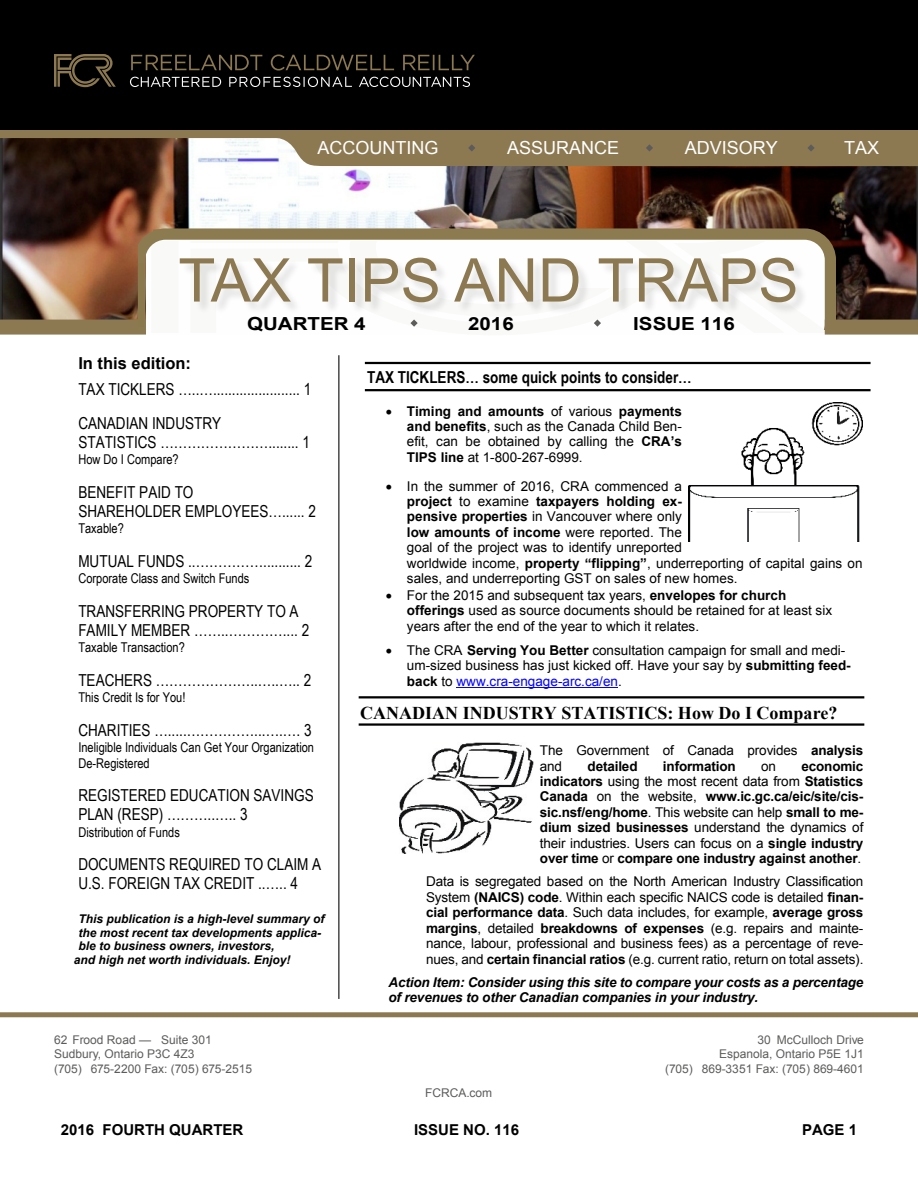
<style>
.page{position:relative;width:918px;height:1188px;background:#fff}
.page>*{position:absolute;margin:0;border:0;box-sizing:border-box;transform-origin:0 0}
.t1{font:60.3px "Arial";color:#8c7951}
.t2{font:700 18px "Times New Roman";color:#000}
.t3{font:18px "Arial";color:#fff}
.t4{font:700 18px "Arial";color:#000;scale:1.14 1}
.t5{font:16.5px/18.9px "Arial Narrow";color:#000}
.t6{font:700 16.5px "Arial Narrow";color:#000}
.t7{font:700 16.5px "Arial";color:#000}
.t8{font:700 15px "Arial";color:#000}
.t9{font:13.5px/15.5px "Arial";color:#000}
.t10{font:700 13.5px/15.5px "Arial";letter-spacing:-.01em;color:#000;text-align:justify}
.t11{font:13.5px/15.5px "Arial Narrow";color:#000}
.t12{font:italic 700 13.5px/15.5px "Arial";letter-spacing:-.01em;color:#000}
.t13{font:12px/14.4px "Arial";color:#5c5c5b}
.t14{font:italic 700 12px "Arial";color:#000}
.s1{font-weight:700}
.s2{color:#00f}
.s3{font-weight:400}
</style>
<div class="page">
<img style="left:0;top:166px;width:918px;height:154px">
<svg style="left:0;top:130px;width:918px;height:36px;fill:#8c7951"></svg>
<div style="left:0;top:0;width:918px;height:130px;background:#000"></div>
<div style="left:0;top:1012px;width:918px;height:5px;background:#8c7951"></div>
<svg style="left:468px;top:144px;width:7px;height:8px"></svg>
<svg style="left:646px;top:144px;width:7px;height:8px"></svg>
<svg style="left:807px;top:144px;width:8px;height:8px"></svg>
<div style="left:0;top:320px;width:158px;height:15px;background:#8c7951"></div>
<svg style="left:54px;top:54px;width:62px;height:33px"></svg>
<svg style="left:131px;top:55px;width:131px;height:15px"></svg>
<svg style="left:271px;top:55px;width:123px;height:16px"></svg>
<svg style="left:403px;top:55px;width:72px;height:15px"></svg>
<svg style="left:130px;top:77px;width:91px;height:10px"></svg>
<svg style="left:229px;top:77px;width:123px;height:10px"></svg>
<svg style="left:359px;top:77px;width:111px;height:10px"></svg>
<svg style="left:139px;top:229px;width:697px;height:101px"></svg>
<div style="left:138px;top:263px;width:6px;height:64px;background:#8a794d"></div>
<div style="left:825px;top:320px;width:93px;height:15px;background:#8c7951"></div>
<hr style="left:365px;top:362px;width:506px;height:2px;background:#000">
<hr style="left:365px;top:389px;width:506px;height:2px;background:#000">
<hr style="left:338px;top:355px;width:1px;height:644px;background:#000">
<hr style="left:359px;top:696px;width:505px;height:2px;background:#000">
<hr style="left:359px;top:723px;width:505px;height:3px;background:#000">
<hr style="left:457px;top:687px;width:161px;height:1px;background:#00f">
<img style="left:689px;top:402px;width:174px;height:139px">
<img style="left:400px;top:743px;width:133px;height:111px">
<h2 class="t3" style="left:317px;top:141px;width:123px">ACCOUNTING</h2>
<h2 class="t3" style="left:507px;top:141px;width:114px">ASSURANCE</h2>
<h2 class="t3" style="left:685px;top:141px;width:95px">ADVISORY</h2>
<h2 class="t3" style="left:844px;top:141px;width:36px">TAX</h2>
<h1 class="t1" style="left:178px;top:258px;width:622px">TAX TIPS AND TRAPS</h1>
<h2 class="t4" style="left:247px;top:317px;width:106px">QUARTER 4</h2>
<h2 class="t4" style="left:468px;top:317px;width:42px">2016</h2>
<h2 class="t4" style="left:633px;top:317px;width:91px">ISSUE 116</h2>
<p class="t6" style="left:367px;top:371px;width:326px">TAX TICKLERS… some quick points to consider…</p>
<p class="t7" style="left:78px;top:357px;width:114px">In this edition:</p>
<p class="t5" style="left:78px;top:373px;width:234px;line-height:34.5px">TAX TICKLERS …..…....................... 1<br>CANADIAN INDUSTRY</p>
<p class="t5" style="left:78px;top:434px;width:233px">STATISTICS ……………………........ 1</p>
<p class="t11" style="left:78px;top:453px;width:102px">How Do I Compare?</p>
<p class="t5" style="left:78px;top:484px;width:239px">BENEFIT PAID TO<br>SHAREHOLDER EMPLOYEES…...... 2</p>
<p class="t11" style="left:78px;top:522px;width:47px">Taxable?</p>
<p class="t5" style="left:78px;top:553px;width:236px">MUTUAL FUNDS ..…………….......... 2</p>
<p class="t11" style="left:78px;top:572px;width:173px">Corporate Class and Switch Funds</p>
<p class="t5" style="left:78px;top:603px;width:232px">TRANSFERRING PROPERTY TO A<br>FAMILY MEMBER ……..………….... 2</p>
<p class="t11" style="left:78px;top:641px;width:108px">Taxable Transaction?</p>
<p class="t5" style="left:78px;top:672px;width:235px">TEACHERS …………………..…..….. 2</p>
<p class="t11" style="left:78px;top:691px;width:109px">This Credit Is for You!</p>
<p class="t5" style="left:78px;top:722px;width:235px">CHARITIES ….....……………...….…. 3</p>
<p class="t11" style="left:78px;top:741px;width:237px">Ineligible Individuals Can Get Your Organization<br>De-Registered</p>
<p class="t5" style="left:78px;top:788px;width:237px">REGISTERED EDUCATION SAVINGS<br>PLAN (RESP) ………..….. 3</p>
<p class="t11" style="left:78px;top:825px;width:103px">Distribution of Funds</p>
<p class="t5" style="left:78px;top:857px;width:244px">DOCUMENTS REQUIRED TO CLAIM A<br>U.S. FOREIGN TAX CREDIT ..….. 4</p>
<p class="t14" style="left:78px;top:914px;width:248px">This publication is a high-level summary of</p>
<p class="t14" style="left:78px;top:928px;width:244px">the most recent tax developments applica-</p>
<p class="t14" style="left:78px;top:942px;width:198px">ble to business owners, investors,</p>
<p class="t14" style="left:74px;top:955px;width:218px">and high net worth individuals. Enjoy!</p>
<p class="t9" style="left:407px;top:405px;width:277px;text-align:justify;text-indent:-21px">• <span class="s1">Timing and amounts</span> of various <span class="s1">payments and benefits</span>, such as the Canada Child Ben&shy;efit, can be obtained by calling the <span class="s1">CRA’s TIPS line</span> at 1-800-267-6999.</p>
<p class="t9" style="left:407px;top:479px;width:457px;text-indent:-21px">• In the summer of 2016, CRA commenced a<br><span class="s1">project</span> to examine <span class="s1">taxpayers holding ex-<br>pensive properties</span> in Vancouver where only<br><span class="s1">low amounts of income</span> were reported. The<br>goal of the project was to identify unreported<br>worldwide income, <span class="s1">property “flipping”</span>, underreporting of capital gains on sales, and underreporting GST on sales of new homes.</p>
<p class="t9" style="left:407px;top:589px;width:427px;text-indent:-21px">• For the 2015 and subsequent tax years, <span class="s1">envelopes for church offerings</span> used as source documents should be retained for at least six years after the end of the year to which it relates.</p>
<p class="t9" style="left:407px;top:644px;width:445px;text-indent:-21px">• The CRA <span class="s1">Serving You Better</span> consultation campaign for small and medi&shy;um-sized business has just kicked off. Have your say by <span class="s1">submitting feed&shy;back</span> to <span class="s2">www.cra-engage-arc.ca/en</span>.</p>
<h2 class="t2" style="left:360px;top:707px;width:479px">CANADIAN INDUSTRY STATISTICS: How Do I Compare?</h2>
<p class="t9" style="left:540px;top:744px;width:325px">The Government of Canada provides <span class="s1">analysis </span>and</p>
<p class="t10" style="left:588px;top:759px;width:52px">detailed</p>
<p class="t10" style="left:663px;top:759px;width:74px">information</p>
<p class="t9" style="left:761px;top:759px;width:16px">on</p>
<p class="t10" style="left:540px;top:759px;width:325px;text-indent:262px">economic indicators <span class="s3">using the most recent data from</span> Statistics Canada <span class="s3">on the website,</span> www.ic.gc.ca/eic/site/cis&shy;sic.nsf/eng/home<span class="s3">. This website can help</span> small to me&shy;dium sized businesses <span class="s3">understand the dynamics of their industries. Users can focus on a</span> single industry over time <span class="s3">or</span> compare one industry against another<span class="s3">.</span></p>
<p class="t9" style="left:426px;top:875px;width:439px;text-align:justify">Data is segregated based on the North American Industry Classification System <span class="s1">(NAICS) code</span>. Within each specific NAICS code is detailed <span class="s1">finan&shy;cial performance data</span>. Such data includes, for example, <span class="s1">average gross margins</span>, detailed <span class="s1">breakdowns of expenses</span> (e.g. repairs and mainte&shy;nance, labour, professional and business fees) as a percentage of reve&shy;nues, and <span class="s1">certain financial ratios</span> (e.g. current ratio, return on total assets).</p>
<p class="t12" style="left:388px;top:976px;width:476px">Action Item: Consider using this site to compare your costs as a percentage of revenues to other Canadian companies in your industry.</p>
<p class="t13" style="left:54px;top:1034px;width:200px">62 Frood Road — Suite 301<br>Sudbury, Ontario P3C 4Z3<br>(705) 675-2200 Fax: (705) 675-2515</p>
<p class="t13" style="left:425px;top:1086px;width:68px">FCRCA.com</p>
<p class="t13" style="left:665px;top:1034px;width:200px;text-align:right">30 McCulloch Drive<br>Espanola, Ontario P5E 1J1<br>(705) 869-3351 Fax: (705) 869-4601</p>
<p class="t8" style="left:61px;top:1124px;width:184px">2016 FOURTH QUARTER</p>
<p class="t8" style="left:414px;top:1124px;width:107px">ISSUE NO. 116</p>
<p class="t8" style="left:802px;top:1124px;width:57px">PAGE 1</p>
</div>
